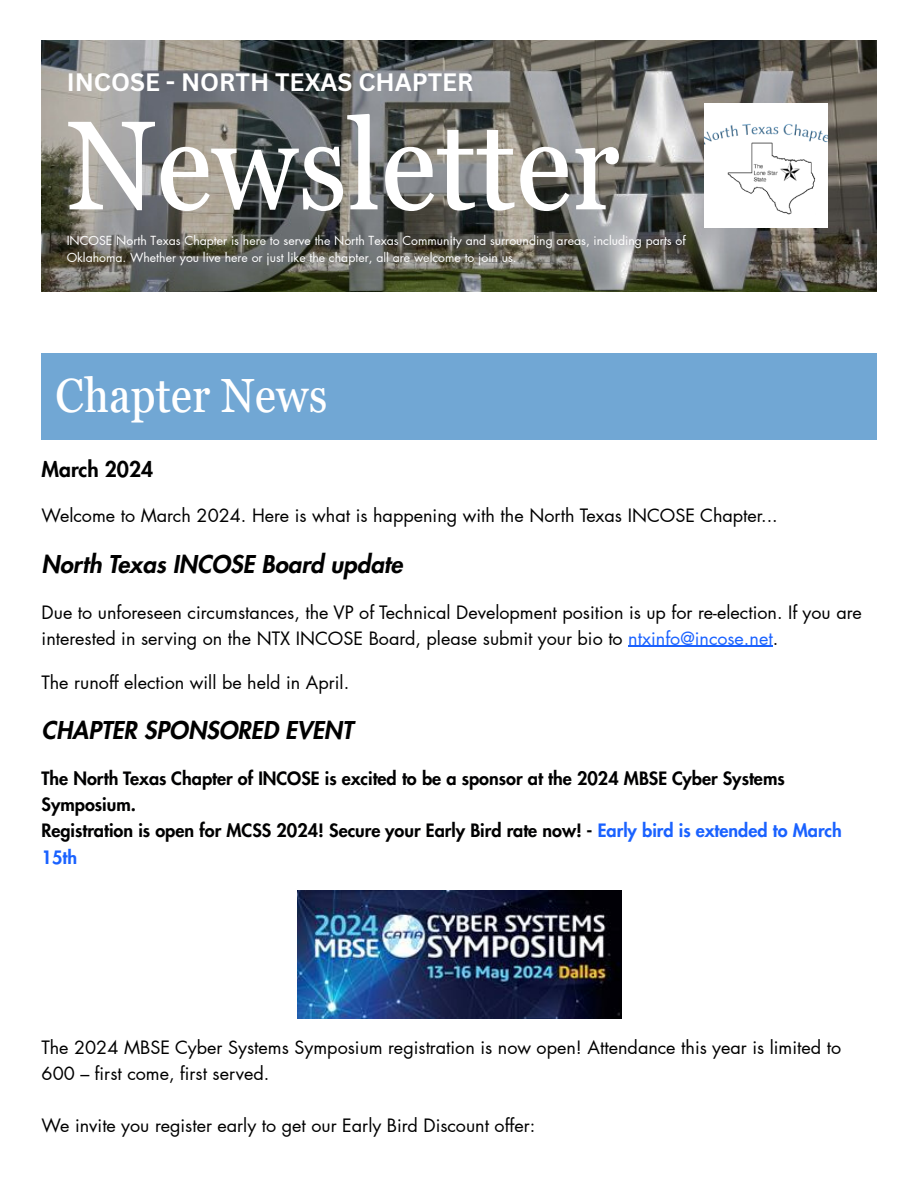
<style>
.page{position:relative;width:918px;height:1186px;background:#fff}
.page>*{position:absolute;margin:0;border:0;box-sizing:border-box;transform-origin:0 0}
.t1{font:condensed 126.3px "Georgia Pro";color:#fff}
.t2{font:condensed 48px "Georgia Pro";color:#fff}
.t3{font:700 24.45px "Canva Sans";color:#fff}
.t4{font:italic 800 24px "Futura LT Pro";color:#000}
.t5{font:800 21px "Futura LT Pro";color:#000}
.t6{font:18px/25.8px "Futura LT Pro";color:#000}
.t7{font:800 18px/26.2px "Futura LT Pro";color:#000001}
.t8{font:12.3px/17.1px "Futura LT Pro";color:#fff}
.s1{color:#1a62ff}
</style>
<div class="page">
<hr style="left:628px;top:646px;width:145px;height:1px;background:#1a62ff">
<img style="left:42px;top:40px;width:834px;height:251px">
<img style="left:704px;top:104px;width:124px;height:124px">
<div style="left:42px;top:353px;width:834px;height:86px;background:#71a7d4"></div>
<img style="left:297px;top:890px;width:324px;height:128px">
<p class="t3" style="left:67px;top:65px;width:408px">INCOSE - NORTH TEXAS CHAPTER</p>
<p class="t1" style="left:67px;top:94px;width:554px">Newsletter</p>
<p class="t8" style="left:67px;top:232px;width:621px">INCOSE North Texas Chapter is here to serve the North Texas Community and surrounding areas, including parts of<br>Oklahoma. Whether you live here or just like the chapter, all are welcome to join us.</p>
<p class="t2" style="left:55px;top:368px;width:274px">Chapter News</p>
<p class="t5" style="left:42px;top:460px;width:113px">March 2024</p>
<p class="t6" style="left:42px;top:503px;width:738px">Welcome to March 2024. Here is what is happening with the North Texas INCOSE Chapter...</p>
<p class="t4" style="left:42px;top:553px;width:362px">North Texas INCOSE Board update</p>
<p class="t6" style="left:42px;top:600px;width:822px">Due to unforeseen circumstances, the VP of Technical Development position is up for re-election. If you are interested in serving on the NTX INCOSE Board, please submit your bio to <span class="s1">ntxinfo@incose.net</span>.</p>
<p class="t6" style="left:42px;top:670px;width:309px">The runoff election will be held in April.</p>
<p class="t4" style="left:42px;top:719px;width:313px">CHAPTER SPONSORED EVENT</p>
<p class="t7" style="left:42px;top:766px;width:802px">The North Texas Chapter of INCOSE is excited to be a sponsor at the 2024 MBSE Cyber Systems Symposium.<br>Registration is open for MCSS 2024! Secure your Early Bird rate now! - <span class="s1">Early bird is extended to March 15th</span></p>
<p class="t6" style="left:42px;top:1035px;width:801px">The 2024 MBSE Cyber Systems Symposium registration is now open! Attendance this year is limited to<br>600 – fi rst come, fi rst served.</p>
<p class="t6" style="left:42px;top:1113px;width:495px">We invite you register early to get our Early Bird Discount offer:</p>
</div>
